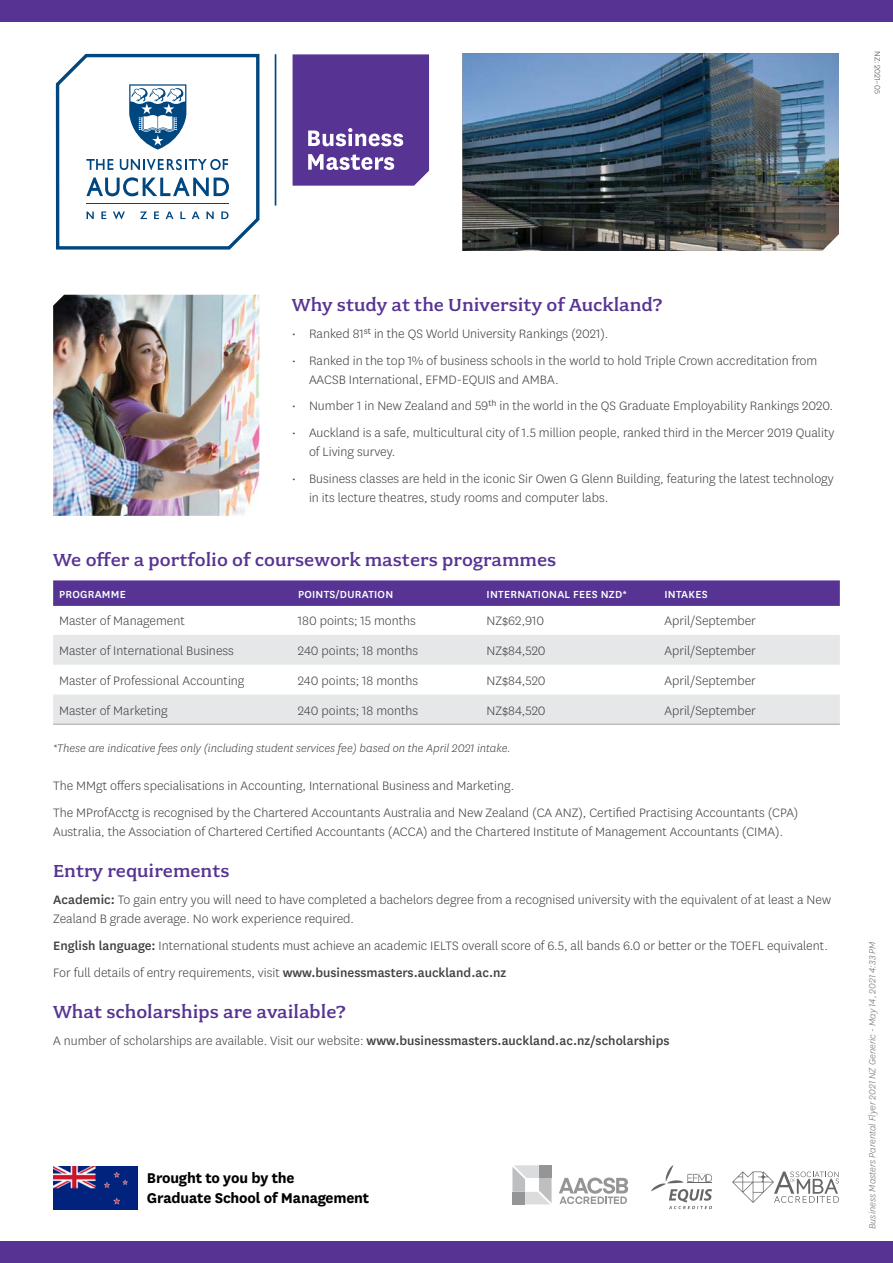
<style>
.page{position:relative;width:893px;height:1263px;background:#fff}
.page>*{position:absolute;margin:0;border:0;box-sizing:border-box;transform-origin:0 0}
.t1{font:500 19.5px "Fairplex Wide OT";color:#573393}
.t2{font:700 16.5px/19.5px "National";letter-spacing:-.01em;color:#000}
.t3{font:300 14.25px/18.8px "National";color:#414042}
.t4{font:italic 300 12.75px "National";color:#414042}
.t5{font:500 12px "National";letter-spacing:.02em;color:#fff}
.t6{font:italic 300 10.5px "National";color:#6d6e71}
.t7{font:300 9px "National";color:#414042}
.s1{font-weight:500}
</style>
<div class="page">
<div style="left:0;top:1242px;width:893px;height:21px;background:#573393"></div>
<div style="left:0;top:0;width:893px;height:21px;background:#573393"></div>
<svg style="left:512px;top:1165px;width:40px;height:39px"></svg>
<div style="left:512px;top:1192px;width:13px;height:12px;background:#949597"></div>
<svg style="left:559px;top:1177px;width:69px;height:27px"></svg>
<svg style="left:732px;top:1171px;width:107px;height:32px"></svg>
<svg style="left:651px;top:1165px;width:61px;height:44px"></svg>
<img style="left:462px;top:53px;width:377px;height:198px">
<hr style="left:275px;top:54px;width:1px;height:152px;background:#00467f">
<svg style="left:293px;top:54px;width:136px;height:132px;background:#66459c"></svg>
<svg style="left:55px;top:53px;width:205px;height:197px"></svg>
<hr style="left:86px;top:203px;width:143px;height:1px;background:#00467f">
<img style="left:53px;top:295px;width:206px;height:221px">
<svg style="left:53px;top:580px;width:787px;height:26px;background:#5a3795"></svg>
<svg style="left:53px;top:635px;width:787px;height:88px;fill:#e6e7e8"></svg>
<hr style="left:53px;top:723px;width:239px;height:2px;background:#bcbec0">
<hr style="left:292px;top:723px;width:189px;height:2px;background:#bcbec0">
<hr style="left:481px;top:723px;width:177px;height:2px;background:#bcbec0">
<hr style="left:658px;top:723px;width:182px;height:2px;background:#bcbec0">
<img style="left:53px;top:1167px;width:85px;height:42px">
<p class="t7" style="left:883px;top:51px;width:44px;rotate:90deg">NZ: 2021–05</p>
<h1 class="t1" style="left:292px;top:294px;width:373px">Why study at the University of Auckland?</h1>
<p class="t3" style="left:292px;top:324px;width:318px">• Ranked 81st in the QS World University Rankings (2021).</p>
<p class="t3" style="left:309px;top:351px;width:510px;text-indent:-17px">• Ranked in the top 1% of business schools in the world to hold Triple Crown accreditation from<br>AACSB International, EFMD-EQUIS and AMBA.</p>
<p class="t3" style="left:292px;top:396px;width:543px">• Number 1 in New Zealand and 59th in the world in the QS Graduate Employability Rankings 2020.</p>
<p class="t3" style="left:309px;top:423px;width:527px;text-indent:-17px">• Auckland is a safe, multicultural city of 1.5 million people, ranked third in the Mercer 2019 Quality of Living survey.</p>
<p class="t3" style="left:309px;top:469px;width:526px;text-indent:-17px">• Business classes are held in the iconic Sir Owen G Glenn Building, featuring the latest technology in its lecture theatres, study rooms and computer labs.</p>
<h1 class="t1" style="left:53px;top:549px;width:505px">We offer a portfolio of coursework masters programmes</h1>
<p class="t5" style="left:59px;top:586px;width:68px">PROGRAMME</p>
<p class="t5" style="left:298px;top:586px;width:97px">POINTS/DURATION</p>
<p class="t5" style="left:487px;top:586px;width:142px">INTERNATIONAL FEES NZD*</p>
<p class="t5" style="left:664px;top:586px;width:45px">INTAKES</p>
<p class="t3" style="left:59px;top:611px;width:127px">Master of Management</p>
<p class="t3" style="left:298px;top:611px;width:119px">180 points; 15 months</p>
<p class="t3" style="left:487px;top:611px;width:59px">NZ$62,910</p>
<p class="t3" style="left:664px;top:611px;width:93px">April/September</p>
<p class="t3" style="left:59px;top:641px;width:176px">Master of International Business</p>
<p class="t3" style="left:298px;top:641px;width:122px">240 points; 18 months</p>
<p class="t3" style="left:487px;top:641px;width:61px">NZ$84,520</p>
<p class="t3" style="left:664px;top:641px;width:93px">April/September</p>
<p class="t3" style="left:59px;top:671px;width:187px">Master of Professional Accounting</p>
<p class="t3" style="left:298px;top:671px;width:122px">240 points; 18 months</p>
<p class="t3" style="left:487px;top:671px;width:61px">NZ$84,520</p>
<p class="t3" style="left:664px;top:671px;width:93px">April/September</p>
<p class="t3" style="left:59px;top:700px;width:110px">Master of Marketing</p>
<p class="t3" style="left:298px;top:700px;width:122px">240 points; 18 months</p>
<p class="t3" style="left:487px;top:700px;width:61px">NZ$84,520</p>
<p class="t3" style="left:664px;top:700px;width:93px">April/September</p>
<p class="t4" style="left:53px;top:741px;width:459px">*These are indicative fees only (including student services fee) based on the April 2021 intake.</p>
<p class="t3" style="left:53px;top:772px;width:747px;line-height:27.3px">The MMgt offers specialisations in Accounting, International Business and Marketing.<br>The MProfAcctg is recognised by the Chartered Accountants Australia and New Zealand (CA ANZ), Certified Practising Accountants (CPA)</p>
<p class="t3" style="left:53px;top:822px;width:731px">Australia, the Association of Chartered Certified Accountants (ACCA) and the Chartered Institute of Management Accountants (CIMA).</p>
<h1 class="t1" style="left:53px;top:859px;width:178px">Entry requirements</h1>
<p class="t3" style="left:53px;top:890px;width:779px"><span class="s1">Academic:</span> To gain entry you will need to have completed a bachelors degree from a recognised university with the equivalent of at least a New<br>Zealand B grade average. No work experience required.</p>
<p class="t3" style="left:53px;top:931px;width:776px;line-height:27.3px"><span class="s1">English language:</span> International students must achieve an academic IELTS overall score of 6.5, all bands 6.0 or better or the TOEFL equivalent.<br>For full details of entry requirements, visit <span class="s1">www.businessmasters.auckland.ac.nz</span></p>
<h1 class="t1" style="left:53px;top:1000px;width:295px">What scholarships are available?</h1>
<p class="t3" style="left:53px;top:1031px;width:618px">A number of scholarships are available. Visit our website: <span class="s1">www.businessmasters.auckland.ac.nz/scholarships</span></p>
<p class="t2" style="left:147px;top:1167px;width:224px">Brought to you by the<br>Graduate School of Management</p>
<p class="t6" style="left:866px;top:1229px;width:289px;rotate:-90deg">Business Masters Parental Flyer 2021 NZ Generic - May 14, 2021 4:33 PM</p>
</div>
